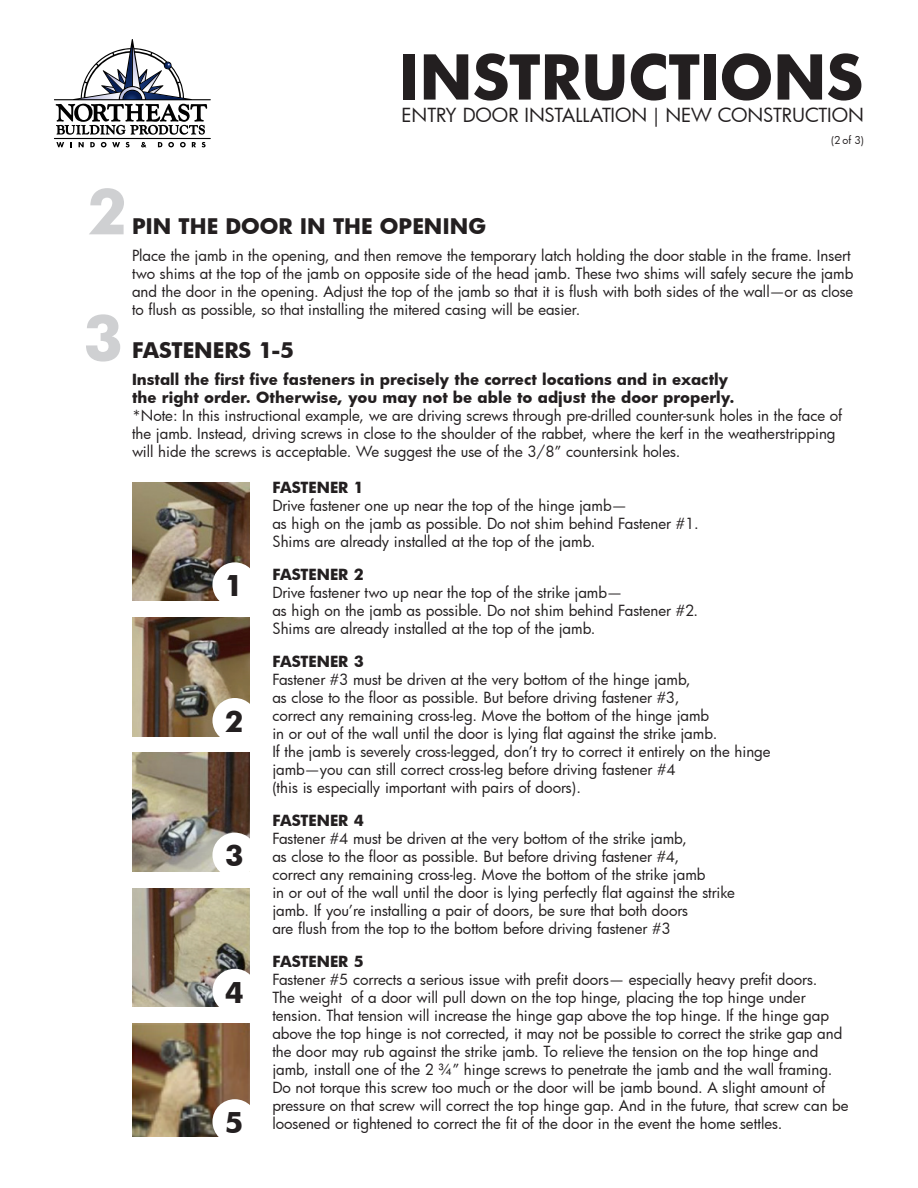
<style>
.page{position:relative;width:918px;height:1188px;background:#fff}
.page>*{position:absolute;margin:0;border:0;box-sizing:border-box;transform-origin:0 0}
.t1{font:700 60px "Futura";letter-spacing:.005em;color:#231f20}
.t2{font:700 60px "Futura";color:#cfd0d2}
.t3{font:700 27.9px "Futura";color:#231f20}
.t4{font:700 21px "Futura";color:#231f20}
.t5{font:19.05px "Futura";color:#231f20}
.t6{font:15px/18px "Futura";color:#231f20}
.t7{font:700 15px/18px "Futura";color:#231f20}
.t8{font:10.5px "Futura";color:#231f20}
</style>
<div class="page">
<svg style="left:56px;top:142px;width:8px;height:5px"></svg>
<svg style="left:79px;top:142px;width:5px;height:5px"></svg>
<svg style="left:90px;top:142px;width:5px;height:5px"></svg>
<svg style="left:101px;top:142px;width:19px;height:5px"></svg>
<svg style="left:126px;top:142px;width:4px;height:5px"></svg>
<svg style="left:141px;top:142px;width:5px;height:5px"></svg>
<svg style="left:158px;top:142px;width:4px;height:5px"></svg>
<svg style="left:168px;top:142px;width:6px;height:5px"></svg>
<svg style="left:180px;top:142px;width:6px;height:5px"></svg>
<svg style="left:192px;top:142px;width:4px;height:5px"></svg>
<svg style="left:202px;top:142px;width:4px;height:5px"></svg>
<hr style="left:54px;top:138px;width:157px;height:1px;background:#010101">
<svg style="left:54px;top:39px;width:157px;height:96px"></svg>
<img style="left:132px;top:483px;width:118px;height:118px">
<img style="left:132px;top:618px;width:118px;height:118px">
<img style="left:132px;top:753px;width:118px;height:118px">
<img style="left:132px;top:888px;width:118px;height:118px">
<img style="left:132px;top:1023px;width:118px;height:114px">
<div style="left:212px;top:562px;width:45px;height:45px;background:#fff;border-radius:50%"></div>
<div style="left:212px;top:698px;width:45px;height:45px;background:#fff;border-radius:50%"></div>
<div style="left:212px;top:833px;width:45px;height:44px;background:#fff;border-radius:50%"></div>
<div style="left:212px;top:969px;width:45px;height:44px;background:#fff;border-radius:50%"></div>
<div style="left:212px;top:1099px;width:45px;height:45px;background:#fff;border-radius:50%"></div>
<p class="t1" style="left:399px;top:35px;width:466px">INSTRUCTIONS</p>
<p class="t5" style="left:401px;top:102px;width:464px">ENTRY DOOR INSTALLATION | NEW CONSTRUCTION</p>
<p class="t8" style="left:831px;top:133px;width:34px">(2 of 3)</p>
<p class="t2" style="left:87px;top:170px;width:43px">2</p>
<p class="t2" style="left:83px;top:296px;width:43px">3</p>
<p class="t4" style="left:132px;top:211px;width:356px">PIN THE DOOR IN THE OPENING</p>
<p class="t6" style="left:132px;top:246px;width:723px">Place the jamb in the opening, and then remove the temporary latch holding the door stable in the frame. Insert two shims at the top of the jamb on opposite side of the head jamb. These two shims will safely secure the jamb and the door in the opening. Adjust the top of the jamb so that it is flush with both sides of the wall—or as close to flush as possible, so that installing the mitered casing will be easier.</p>
<p class="t4" style="left:132px;top:336px;width:164px">FASTENERS 1-5</p>
<p class="t7" style="left:132px;top:370px;width:604px">Install the first five fasteners in precisely the correct locations and in exactly the right order. Otherwise, you may not be able to adjust the door properly.</p>
<p class="t6" style="left:132px;top:407px;width:712px">*Note: In this instructional example, we are driving screws through pre-drilled counter-sunk holes in the face of the jamb. Instead, driving screws in close to the shoulder of the rabbet, where the kerf in the weatherstripping will hide the screws is acceptable. We suggest the use of the 3/8” countersink holes.</p>
<p class="t7" style="left:272px;top:478px;width:93px">FASTENER 1</p>
<p class="t6" style="left:272px;top:497px;width:356px">Drive fastener one up near the top of the hinge jamb—</p>
<p class="t6" style="left:272px;top:515px;width:428px">as high on the jamb as possible. Do not shim behind Fastener #1.</p>
<p class="t6" style="left:272px;top:533px;width:325px">Shims are already installed at the top of the jamb.</p>
<p class="t7" style="left:272px;top:565px;width:93px">FASTENER 2</p>
<p class="t6" style="left:272px;top:584px;width:351px">Drive fastener two up near the top of the strike jamb—</p>
<p class="t6" style="left:272px;top:602px;width:427px">as high on the jamb as possible. Do not shim behind Fastener #2.</p>
<p class="t6" style="left:272px;top:620px;width:325px">Shims are already installed at the top of the jamb.</p>
<p class="t7" style="left:272px;top:652px;width:93px">FASTENER 3</p>
<p class="t6" style="left:272px;top:671px;width:420px">Fastener #3 must be driven at the very bottom of the hinge jamb,</p>
<p class="t6" style="left:272px;top:689px;width:409px">as close to the floor as possible. But before driving fastener #3,</p>
<p class="t6" style="left:272px;top:707px;width:438px">correct any remaining cross-leg. Move the bottom of the hinge jamb</p>
<p class="t6" style="left:272px;top:725px;width:446px">in or out of the wall until the door is lying flat against the strike jamb.</p>
<p class="t6" style="left:272px;top:743px;width:500px">If the jamb is severely cross-legged, don’t try to correct it entirely on the hinge</p>
<p class="t6" style="left:272px;top:761px;width:405px">jamb—you can still correct cross-leg before driving fastener #4</p>
<p class="t6" style="left:272px;top:779px;width:310px">(this is especially important with pairs of doors).</p>
<p class="t7" style="left:272px;top:811px;width:93px">FASTENER 4</p>
<p class="t6" style="left:272px;top:830px;width:416px">Fastener #4 must be driven at the very bottom of the strike jamb,</p>
<p class="t6" style="left:272px;top:848px;width:409px">as close to the floor as possible. But before driving fastener #4,</p>
<p class="t6" style="left:272px;top:866px;width:435px">correct any remaining cross-leg. Move the bottom of the strike jamb</p>
<p class="t6" style="left:272px;top:884px;width:464px">in or out of the wall until the door is lying perfectly flat against the strike</p>
<p class="t6" style="left:272px;top:902px;width:417px">jamb. If you’re installing a pair of doors, be sure that both doors</p>
<p class="t6" style="left:272px;top:920px;width:400px">are flush from the top to the bottom before driving fastener #3</p>
<p class="t7" style="left:272px;top:952px;width:93px">FASTENER 5</p>
<p class="t6" style="left:272px;top:971px;width:578px">Fastener #5 corrects a serious issue with prefit doors— especially heavy prefit doors.<br>The weight of a door will pull down on the top hinge, placing the top hinge under tension. That tension will increase the hinge gap above the top hinge. If the hinge gap above the top hinge is not corrected, it may not be possible to correct the strike gap and the door may rub against the strike jamb. To relieve the tension on the top hinge and jamb, install one of the 2 ¾” hinge screws to penetrate the jamb and the wall framing.<br>Do not torque this screw too much or the door will be jamb bound. A slight amount of pressure on that screw will correct the top hinge gap. And in the future, that screw can be loosened or tightened to correct the fit of the door in the event the home settles.</p>
<p class="t3" style="left:225px;top:566px;width:21px">1</p>
<p class="t3" style="left:225px;top:702px;width:21px">2</p>
<p class="t3" style="left:225px;top:836px;width:21px">3</p>
<p class="t3" style="left:225px;top:972px;width:21px">4</p>
<p class="t3" style="left:225px;top:1103px;width:21px">5</p>
</div>
